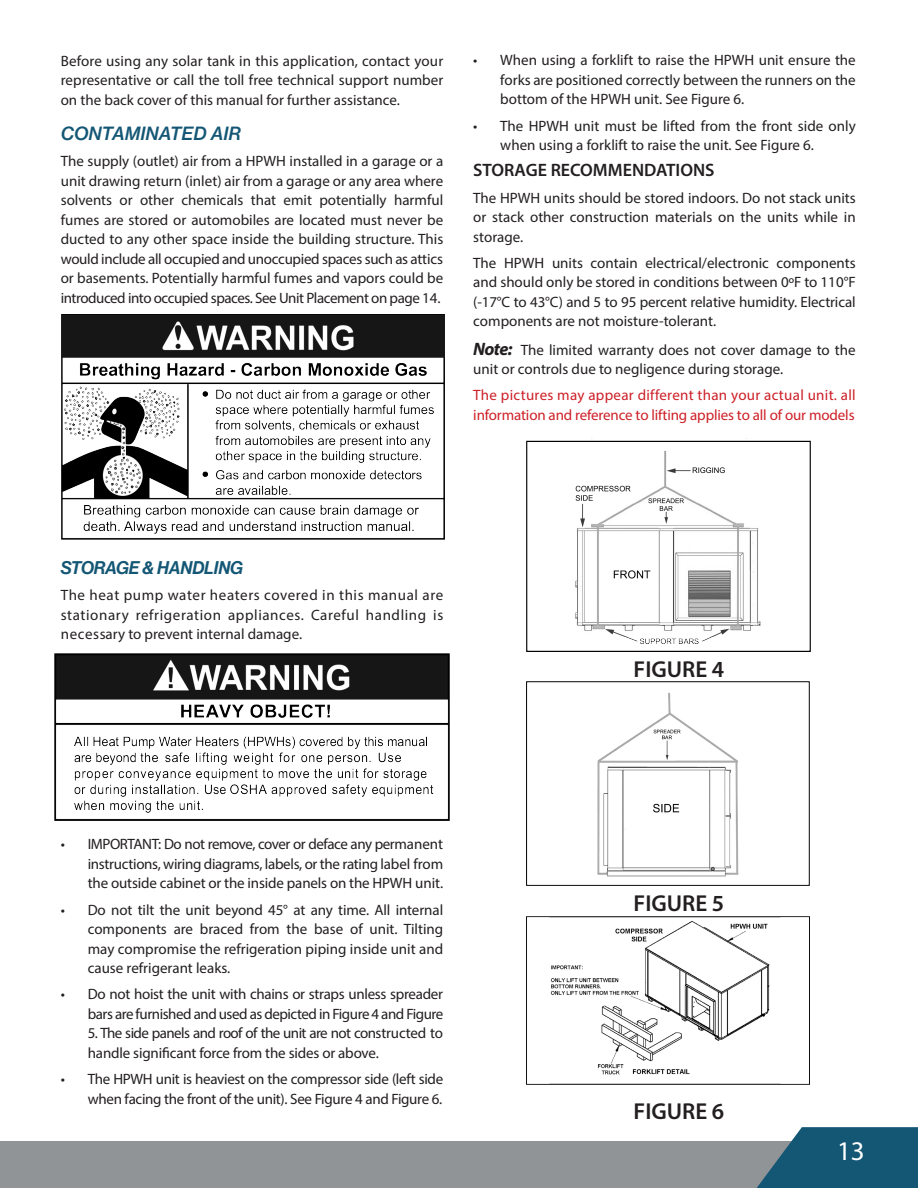
<style>
.page{position:relative;width:918px;height:1188px;background:#fff}
.page>*{position:absolute;margin:0;border:0;box-sizing:border-box;transform-origin:0 0}
.t1{font:27px "Myriad Pro";color:#fff}
.SUBSUBSUB{font:600 23.1px "Myriad Pro";color:#231f20}
.SUBSUBHEADER{font:600 18px "Myriad Pro";color:#231f20}
.TOC_Subheader{font:18px "N Haas Grotesk DS Pro 66 Md It";color:#145775}
.MANUAL_TEXT{font:18px "N Haas Grotesk TX Pro 66 Md It";color:#145775}
.MANUAL_TEXT-2{font:15px/19.5px "Myriad Pro";letter-spacing:-.005em;color:#231f20;text-align:justify}
.MANUAL_TEXT-3{font:15px/19.5px "Myriad Pro";color:#cd2027}
.MANUAL_TEXT-4{font:15px/19.5px "Myriad Pro";letter-spacing:-.025em;color:#231f20;text-align:right}
.s1{font-weight:700;font-style:italic;font-size:18px}
</style>
<div class="page">
<div style="left:0;top:1142px;width:918px;height:46px;background:#919497"></div>
<svg style="left:737px;top:1127px;width:181px;height:61px"></svg>
<img style="left:61px;top:315px;width:383px;height:225px">
<img style="left:54px;top:654px;width:395px;height:166px">
<img style="left:526px;top:440px;width:284px;height:212px">
<img style="left:526px;top:681px;width:284px;height:204px">
<img style="left:526px;top:916px;width:284px;height:168px">
<p class="MANUAL_TEXT-2" style="left:61px;top:51px;width:384px">Before using any solar tank in this application, contact your representative or call the toll free technical support number on the back cover of this manual for further assistance.</p>
<p class="MANUAL_TEXT" style="left:61px;top:122px;width:182px">CONTAMINATED AIR</p>
<p class="MANUAL_TEXT-2" style="left:61px;top:151px;width:384px">The supply (outlet) air from a HPWH installed in a garage or a unit drawing return (inlet) air from a garage or any area where solvents or other chemicals that emit potentially harmful fumes are stored or automobiles are located must never be ducted to any other space inside the building structure. This would include all occupied and unoccupied spaces such as attics or basements. Potentially harmful fumes and vapors could be introduced into occupied spaces. See Unit Placement on page 14.</p>
<p class="MANUAL_TEXT-2" style="left:500px;top:50px;width:357px;text-indent:-27px">• When using a forklift to raise the HPWH unit ensure the forks are positioned correctly between the runners on the bottom of the HPWH unit. See Figure 6.</p>
<p class="MANUAL_TEXT-2" style="left:500px;top:115px;width:357px;text-indent:-27px">• The HPWH unit must be lifted from the front side only when using a forklift to raise the unit. See Figure 6.</p>
<p class="SUBSUBHEADER" style="left:473px;top:159px;width:243px">STORAGE RECOMMENDATIONS</p>
<p class="MANUAL_TEXT-2" style="left:473px;top:187px;width:384px">The HPWH units should be stored indoors. Do not stack units or stack other construction materials on the units while in storage.</p>
<p class="MANUAL_TEXT-2" style="left:473px;top:253px;width:384px">The HPWH units contain electrical/electronic components and should only be stored in conditions between 0ºF to 110°F (-17°C to 43°C) and 5 to 95 percent relative humidity. Electrical components are not moisture-tolerant.</p>
<p class="MANUAL_TEXT-2" style="left:473px;top:340px;width:384px"><span class="s1">Note:</span> The limited warranty does not cover damage to the unit or controls due to negligence during storage.</p>
<p class="MANUAL_TEXT-3" style="left:473px;top:385px;width:384px">The pictures may appear different than your actual unit. all information and reference to lifting applies to all of our models</p>
<p class="TOC_Subheader" style="left:61px;top:557px;width:184px">STORAGE &amp; HANDLING</p>
<p class="MANUAL_TEXT-2" style="left:61px;top:585px;width:384px">The heat pump water heaters covered in this manual are stationary refrigeration appliances. Careful handling is necessary to prevent internal damage.</p>
<p class="SUBSUBSUB" style="left:634px;top:655px;width:92px">FIGURE 4</p>
<p class="MANUAL_TEXT-2" style="left:88px;top:834px;width:357px;text-indent:-27px">• IMPORTANT: Do not remove, cover or deface any permanent instructions, wiring diagrams, labels, or the rating label from the outside cabinet or the inside panels on the HPWH unit.</p>
<p class="MANUAL_TEXT-2" style="left:88px;top:900px;width:357px;text-indent:-27px">• Do not tilt the unit beyond 45° at any time. All internal components are braced from the base of unit. Tilting may compromise the refrigeration piping inside unit and cause refrigerant leaks.</p>
<p class="MANUAL_TEXT-4" style="left:61px;top:984px;width:384px">• Do not hoist the unit with chains or straps unless spreader bars are furnished and used as depicted in Figure 4 and Figure</p>
<p class="MANUAL_TEXT-2" style="left:88px;top:1023px;width:357px">5. The side panels and roof of the unit are not constructed to handle significant force from the sides or above.</p>
<p class="MANUAL_TEXT-2" style="left:61px;top:1069px;width:384px;text-align:right">• The HPWH unit is heaviest on the compressor side (left side when facing the front of the unit). See Figure 4 and Figure 6.</p>
<p class="SUBSUBSUB" style="left:634px;top:889px;width:92px">FIGURE 5</p>
<p class="SUBSUBSUB" style="left:634px;top:1097px;width:92px">FIGURE 6</p>
<h1 class="t1" style="left:837px;top:1134px;width:29px">13</h1>
</div>
